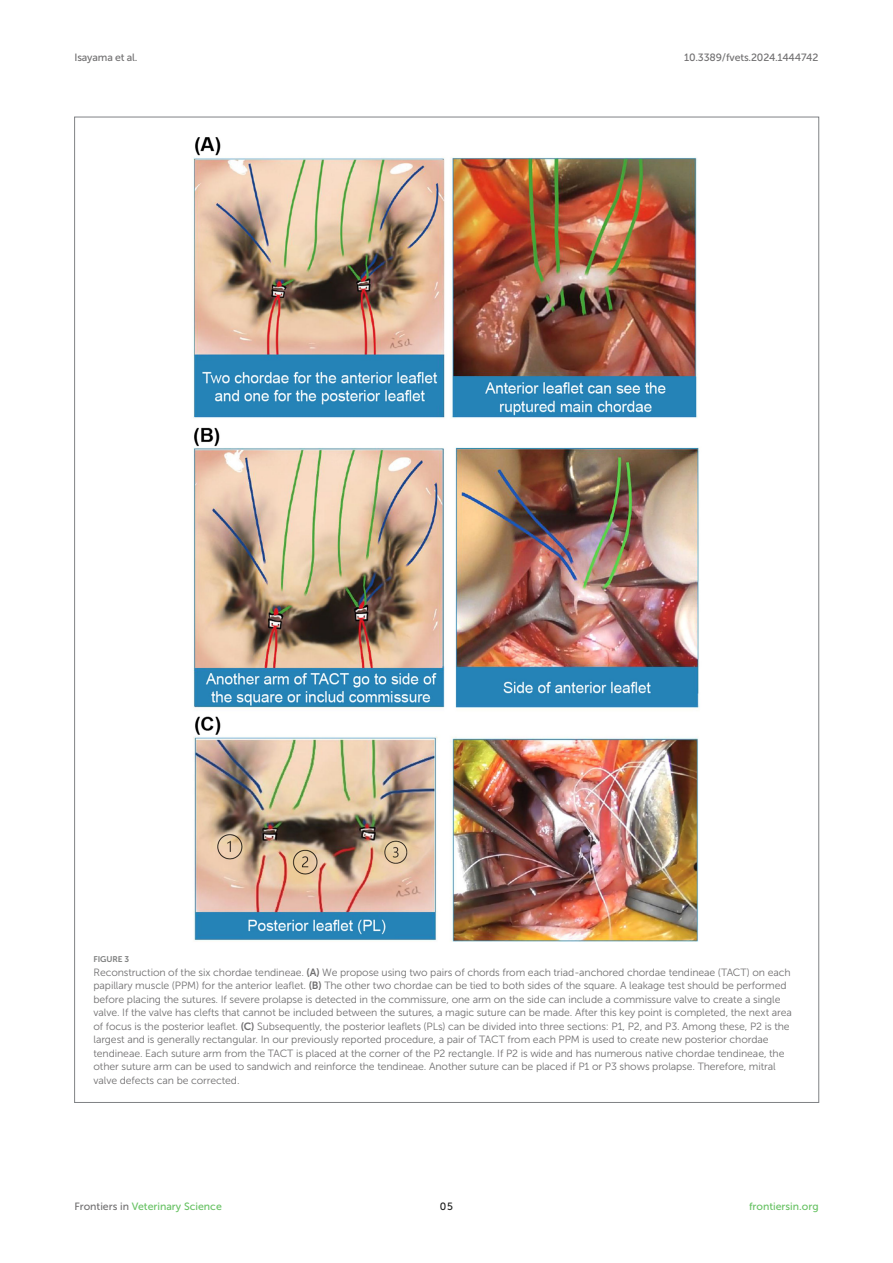
<style>
.page{position:relative;width:893px;height:1263px;background:#fff}
.page>*{position:absolute;margin:0;border:0;box-sizing:border-box;transform-origin:0 0}
.FIG_LEG{font:10.5px/13.5px "Museo Sans 300";letter-spacing:-.01em;color:#706f70}
.t1{font:10.5px "Museo Sans 500";color:#65c161}
.t2{font:10.5px "Museo Sans 500";letter-spacing:-.015em;color:#706f70}
.t3{font:10.5px "Museo Sans 500";color:#1b1c1b}
.FIG_HD{font:8.25px "Museo Sans 700";letter-spacing:-.01em;color:#7e7f7f}
.s1{font-family:"Museo Sans 700"}
.s2{color:#706f70}
</style>
<div class="page">
<img style="left:193px;top:137px;width:507px;height:805px">
<p class="t2" style="left:74px;top:51px;width:65px">Isayama et al.</p>
<p class="t2" style="left:684px;top:51px;width:136px">10.3389/fvets.2024.1444742</p>
<p class="FIG_HD" style="left:94px;top:954px;width:37px">FIGURE 3</p>
<p class="FIG_LEG" style="left:94px;top:965px;width:700px">Reconstruction of the six chordae tendineae. <span class="s1">(A)</span> We propose using two pairs of chords from each triad-anchored chordae tendineae (TACT) on each papillary muscle (PPM) for the anterior leaflet. <span class="s1">(B)</span> The other two chordae can be tied to both sides of the square. A leakage test should be performed before placing the sutures. If severe prolapse is detected in the commissure, one arm on the side can include a commissure valve to create a single valve. If the valve has clefts that cannot be included between the sutures, a magic suture can be made. After this key point is completed, the next area of focus is the posterior leaflet. <span class="s1">(C)</span> Subsequently, the posterior leaflets (PLs) can be divided into three sections: P1, P2, and P3. Among these, P2 is the largest and is generally rectangular. In our previously reported procedure, a pair of TACT from each PPM is used to create new posterior chordae tendineae. Each suture arm from the TACT is placed at the corner of the P2 rectangle. If P2 is wide and has numerous native chordae tendineae, the other suture arm can be used to sandwich and reinforce the tendineae. Another suture can be placed if P1 or P3 shows prolapse. Therefore, mitral valve defects can be corrected.</p>
<p class="t1" style="left:74px;top:1200px;width:149px"><span class="s2">Frontiers in</span> Veterinary Science</p>
<p class="t3" style="left:440px;top:1200px;width:14px">05</p>
<p class="t1" style="left:749px;top:1200px;width:71px">frontiersin.org</p>
</div>
